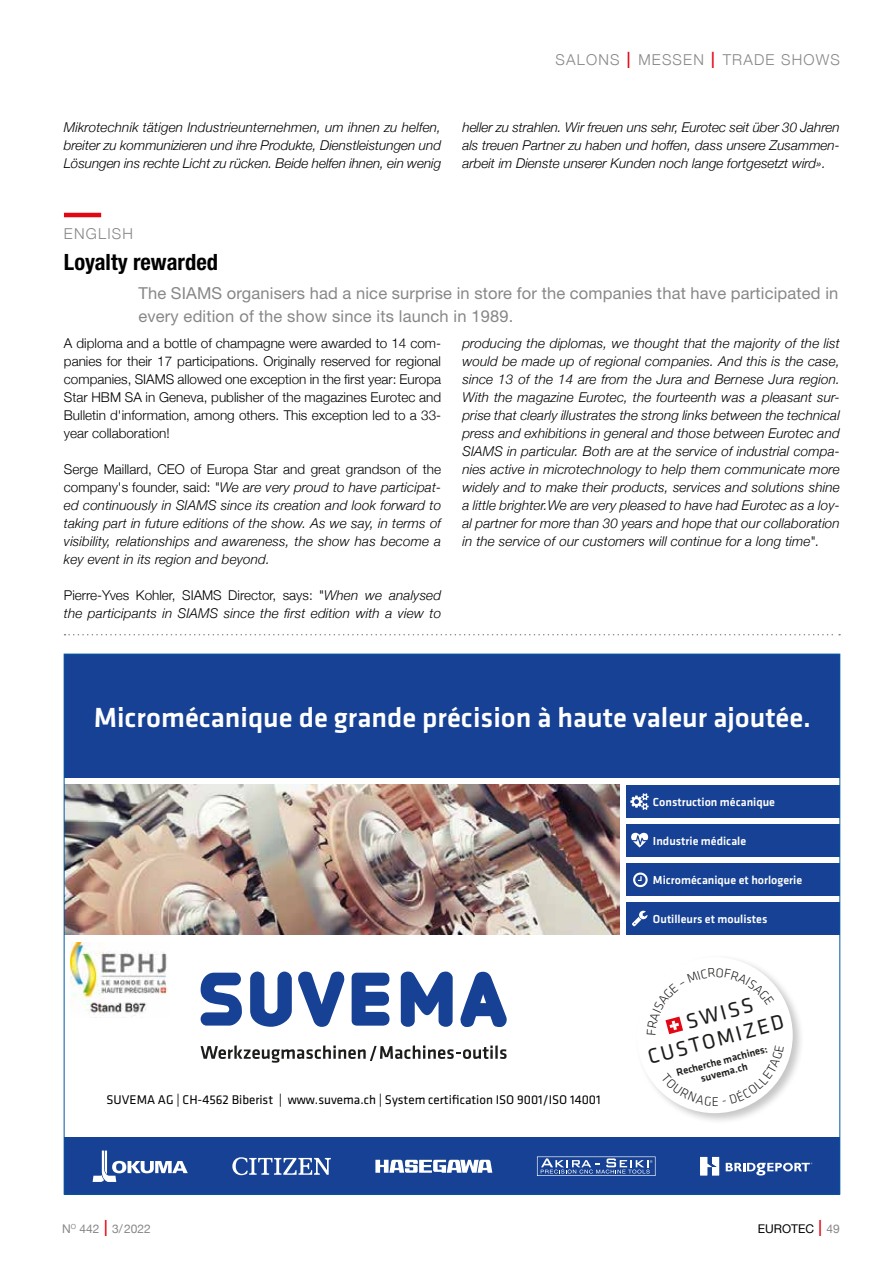
<style>
.page{position:relative;width:893px;height:1263px;background:#fff}
.page>*{position:absolute;margin:0;border:0;box-sizing:border-box;transform-origin:0 0}
.t1{font:500 28.65px "Klavika";color:#fff}
.t2{font:700 condensed 22.5px "Helvetica Neue";color:#000}
.t3{font:21.6px/24.3px "Klavika";color:#1d1d1b}
.t4{font:16.5px/22.5px "Helvetica Neue";letter-spacing:.01em;color:#878787}
.t5{font:300 15px "Helvetica Neue";letter-spacing:.08em;color:#878787}
.t6{font:italic 300 13.5px/18px "Helvetica Neue";letter-spacing:.01em;color:#000;text-align:justify}
.t7{font:300 13.5px/18px "Helvetica Neue";color:#000;text-align:justify}
.t8{font:13.05px "Klavika";color:#000}
.t9{font:300 13.05px "Klavika";color:#1d1d1b}
.t10{font:500 12px "Klavika";color:#fff}
.t11{font:12px "Helvetica Neue";color:#878787}
.t12{font:12px "Helvetica Neue";color:#000}
.t13{font:500 10.65px/12px "Klavika";color:#1d1d1b;text-align:center}
.s1{font-size:22.5px;color:#e30613}
.s2{font-style:normal}
.s3{font-weight:300;font-stretch:condensed;font-size:22.5px;color:#e30613}
.s4{color:#878787}
</style>
<div class="page">
<svg style="left:65px;top:634px;width:775px;height:1px"></svg>
<svg style="left:201px;top:973px;width:41px;height:52px"></svg>
<svg style="left:250px;top:971px;width:95px;height:56px"></svg>
<svg style="left:460px;top:972px;width:47px;height:55px"></svg>
<svg style="left:352px;top:973px;width:38px;height:53px"></svg>
<svg style="left:401px;top:971px;width:52px;height:56px"></svg>
<svg style="left:201px;top:1045px;width:292px;height:18px"></svg>
<hr style="left:495px;top:1045px;width:3px;height:14px;background:#1d1d1b">
<svg style="left:500px;top:1049px;width:7px;height:10px"></svg>
<div style="left:635px;top:954px;width:170px;height:170px;background:#1d1d1b;opacity:.25"></div>
<div style="left:637px;top:957px;width:156px;height:156px;background:#fff;border-radius:50%"></div>
<div style="left:64px;top:1137px;width:776px;height:57px;background:#164194"></div>
<svg style="left:232px;top:1157px;width:99px;height:18px"></svg>
<svg style="left:93px;top:1150px;width:95px;height:32px"></svg>
<svg style="left:700px;top:1157px;width:19px;height:18px"></svg>
<svg style="left:726px;top:1162px;width:86px;height:13px"></svg>
<svg style="left:375px;top:1160px;width:117px;height:13px"></svg>
<svg style="left:537px;top:1156px;width:118px;height:20px"></svg>
<div style="left:64px;top:654px;width:776px;height:124px;background:#164194"></div>
<div style="left:626px;top:824px;width:214px;height:32px;background:#164194"></div>
<svg style="left:631px;top:833px;width:17px;height:14px"></svg>
<div style="left:626px;top:863px;width:214px;height:33px;background:#164194"></div>
<svg style="left:633px;top:872px;width:15px;height:15px"></svg>
<div style="left:626px;top:902px;width:214px;height:33px;background:#164194"></div>
<svg style="left:632px;top:911px;width:15px;height:15px"></svg>
<div style="left:626px;top:785px;width:214px;height:32px;background:#164194"></div>
<svg style="left:630px;top:793px;width:19px;height:17px"></svg>
<img style="left:66px;top:785px;width:553px;height:150px">
<hr style="left:64px;top:213px;width:37px;height:4px;background:#e30613">
<img style="left:71px;top:943px;width:97px;height:75px">
<svg style="left:661px;top:1092px;width:21px;height:14px"></svg>
<svg style="left:752px;top:1071px;width:32px;height:33px"></svg>
<svg style="left:647px;top:968px;width:127px;height:67px"></svg>
<p class="t5" style="left:556px;top:48px;width:286px">SALONS <span class="s1">I</span> MESSEN <span class="s1">I</span> TRADE SHOWS</p>
<p class="t6" style="left:64px;top:117px;width:379px">Mikrotechnik tätigen Industrieunternehmen, um ihnen zu helfen, breiter zu kommunizieren und ihre Produkte, Dienstleistungen und Lösungen ins rechte Licht zu rücken. Beide helfen ihnen, ein wenig</p>
<p class="t6" style="left:462px;top:117px;width:379px">heller zu strahlen. Wir freuen uns sehr, Eurotec seit über 30 Jahren als treuen Partner zu haben und hoffen, dass unsere Zusammen&shy;arbeit im Dienste unserer Kunden noch lange fortgesetzt wird».</p>
<p class="t5" style="left:64px;top:221px;width:71px">ENGLISH</p>
<h2 class="t2" style="left:64px;top:248px;width:156px">Loyalty rewarded</h2>
<p class="t4" style="left:138px;top:282px;width:702px">The SIAMS organisers had a nice surprise in store for the companies that have participated in every edition of the show since its launch in 1989.</p>
<p class="t7" style="left:64px;top:333px;width:379px">A diploma and a bottle of champagne were awarded to 14 com&shy;panies for their 17 participations. Originally reserved for regional companies, SIAMS allowed one exception in the first year: Europa Star HBM SA in Geneva, publisher of the magazines Eurotec and Bulletin d'information, among others. This exception led to a 33- year collaboration!</p>
<p class="t6" style="left:64px;top:459px;width:379px"><span class="s2">Serge Maillard, CEO of Europa Star and great grandson of the company's founder, said:</span> "We are very proud to have participat&shy;ed continuously in SIAMS since its creation and look forward to taking part in future editions of the show. As we say, in terms of visibility, relationships and awareness, the show has become a key event in its region and beyond.</p>
<p class="t6" style="left:64px;top:585px;width:379px"><span class="s2">Pierre-Yves Kohler, SIAMS Director, says: "</span>When we analysed the participants in SIAMS since the first edition with a view to</p>
<p class="t6" style="left:462px;top:333px;width:379px">producing the diplomas, we thought that the majority of the list would be made up of regional companies. And this is the case, since 13 of the 14 are from the Jura and Bernese Jura region.<br>With the magazine Eurotec, the fourteenth was a pleasant sur&shy;prise that clearly illustrates the strong links between the technical press and exhibitions in general and those between Eurotec and SIAMS in particular. Both are at the service of industrial compa&shy;nies active in microtechnology to help them communicate more widely and to make their products, services and solutions shine a little brighter.We are very pleased to have had Eurotec as a loy&shy;al partner for more than 30 years and hope that our collaboration in the service of our customers will continue for a long time<span class="s2">"</span>.</p>
<h1 class="t1" style="left:94px;top:702px;width:719px">Micromécanique de grande précision à haute valeur ajoutée.</h1>
<p class="t10" style="left:653px;top:795px;width:124px">Construction mécanique</p>
<p class="t8" style="left:107px;top:1093px;width:495px">SUVEMA AG | CH-4562 Biberist | www.suvema.ch | System certification ISO 9001/ISO 14001</p>
<p class="t10" style="left:653px;top:834px;width:95px">Industrie médicale</p>
<p class="t10" style="left:653px;top:873px;width:151px">Micromécanique et horlogerie</p>
<p class="t10" style="left:653px;top:912px;width:116px">Outilleurs et moulistes</p>
<h3 class="t3" style="left:639px;top:1023px;width:141px;text-indent:46px;rotate:-15deg">S W I S S<br>C U S T O M I Z E D</h3>
<p class="t13" style="left:675px;top:1067px;width:95px;rotate:-15deg">Recherche machines: suvema.ch</p>
<p class="t9" style="left:712px;top:1094px;width:9px">E</p>
<p class="t11" style="left:62px;top:1220px;width:90px">N<sup>O</sup> 442 <span class="s3">I</span> 3/2022</p>
<p class="t12" style="left:758px;top:1220px;width:84px">EUROTEC <span class="s3">I</span> <span class="s4">49</span></p>
</div>
